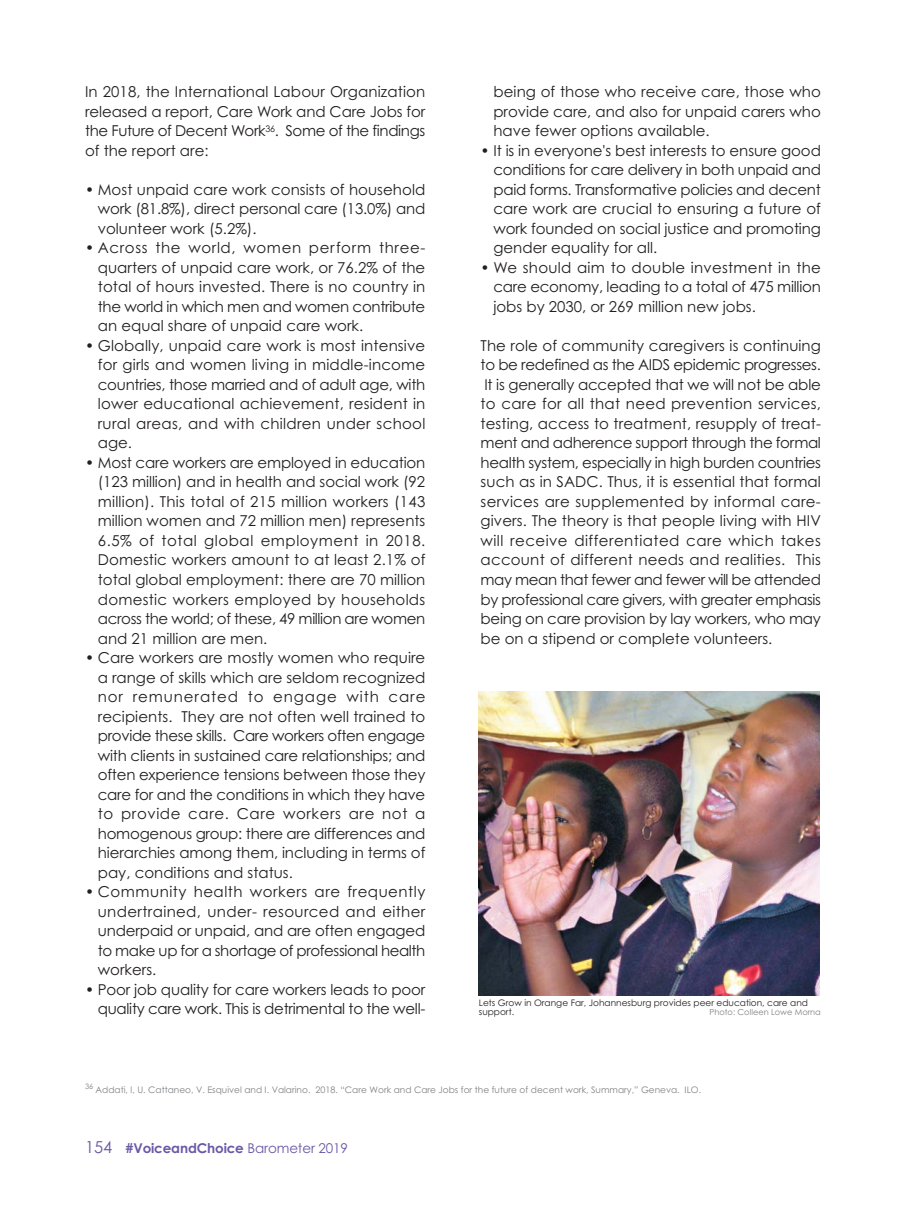
<style>
.page{position:relative;width:906px;height:1217px;background:#fff}
.page>*{position:absolute;margin:0;border:0;box-sizing:border-box;transform-origin:0 0}
.t1{font:15px/19.5px "Century Gothic";letter-spacing:-.01em;color:#231f20;text-align:justify}
.t2{font:700 13.5px "Century Gothic";letter-spacing:-.01em;color:#6b59a6}
.t3{font:9px "Century Gothic";color:#808285}
.t4{font:9px/9px "Century Gothic";color:#231f20}
.t5{font:8.25px "Century Gothic";color:#808285}
.t6{font:7.5px "Century Gothic";color:#808285}
.s1{font-weight:400;font-size:16.5px}
.s2{font-weight:400}
</style>
<div class="page">
<img style="left:479px;top:691px;width:340px;height:304px">
<p class="t1" style="left:85px;top:83px;width:342px">In 2018, the International Labour Organization released a report, Care Work and Care Jobs for the Future of Decent Work<sup>36</sup>. Some of the findings of the report are:</p>
<p class="t1" style="left:98px;top:181px;width:329px;text-indent:-13px">• Most unpaid care work consists of household work (81.8%), direct personal care (13.0%) and volunteer work (5.2%).</p>
<p class="t1" style="left:98px;top:239px;width:329px;text-indent:-13px">• Across the world, women perform three&shy;quarters of unpaid care work, or 76.2% of the total of hours invested. There is no country in the world in which men and women contribute an equal share of unpaid care work.</p>
<p class="t1" style="left:98px;top:337px;width:329px;text-indent:-13px">• Globally, unpaid care work is most intensive for girls and women living in middle-income countries, those married and of adult age, with lower educational achievement, resident in rural areas, and with children under school age.</p>
<p class="t1" style="left:98px;top:454px;width:329px;text-indent:-13px">• Most care workers are employed in education (123 million) and in health and social work (92 million). This total of 215 million workers (143 million women and 72 million men) represents 6.5% of total global employment in 2018.<br>Domestic workers amount to at least 2.1% of total global employment: there are 70 million domestic workers employed by households across the world; of these, 49 million are women and 21 million are men.</p>
<p class="t1" style="left:98px;top:649px;width:329px;text-indent:-13px">• Care workers are mostly women who require a range of skills which are seldom recognized nor remunerated to engage with care recipients. They are not often well trained to provide these skills. Care workers often engage with clients in sustained care relationships; and often experience tensions between those they care for and the conditions in which they have to provide care. Care workers are not a homogenous group: there are differences and hierarchies among them, including in terms of pay, conditions and status.</p>
<p class="t1" style="left:98px;top:883px;width:329px;text-indent:-13px">• Community health workers are frequently undertrained, under- resourced and either underpaid or unpaid, and are often engaged to make up for a shortage of professional health workers.</p>
<p class="t1" style="left:85px;top:980px;width:342px;text-align:right">• Poor job quality for care workers leads to poor quality care work. This is detrimental to the well-</p>
<p class="t1" style="left:493px;top:83px;width:329px">being of those who receive care, those who provide care, and also for unpaid carers who have fewer options available.</p>
<p class="t1" style="left:493px;top:142px;width:329px;text-indent:-13px">• It is in everyone's best interests to ensure good conditions for care delivery in both unpaid and paid forms. Transformative policies and decent care work are crucial to ensuring a future of work founded on social justice and promoting gender equality for all.</p>
<p class="t1" style="left:493px;top:259px;width:329px;text-indent:-13px">• We should aim to double investment in the care economy, leading to a total of 475 million jobs by 2030, or 269 million new jobs.</p>
<p class="t1" style="left:480px;top:337px;width:342px">The role of community caregivers is continuing to be redefined as the AIDS epidemic progresses.<br>It is generally accepted that we will not be able to care for all that need prevention services, testing, access to treatment, resupply of treat&shy;ment and adherence support through the formal health system, especially in high burden countries such as in SADC. Thus, it is essential that formal services are supplemented by informal care&shy;givers. The theory is that people living with HIV will receive differentiated care which takes account of different needs and realities. This may mean that fewer and fewer will be attended by professional care givers, with greater emphasis being on care provision by lay workers, who may be on a stipend or complete volunteers.</p>
<p class="t4" style="left:479px;top:998px;width:331px">Lets Grow in Orange Far, Johannesburg provides peer education, care and support.</p>
<p class="t5" style="left:709px;top:1008px;width:113px">Photo: Colleen Lowe Morna</p>
<p class="t6" style="left:85px;top:1082px;width:10px">36</p>
<p class="t3" style="left:96px;top:1085px;width:607px">Addati, l, U. Cattaneo, V. Esquivel and I. Valarino. 2018. “Care Work and Care Jobs for the future of decent work, Summary,” Geneva. ILO.</p>
<p class="t2" style="left:85px;top:1142px;width:264px"><span class="s1">154</span> #VoiceandChoice <span class="s2">Barometer 2019</span></p>
</div>
